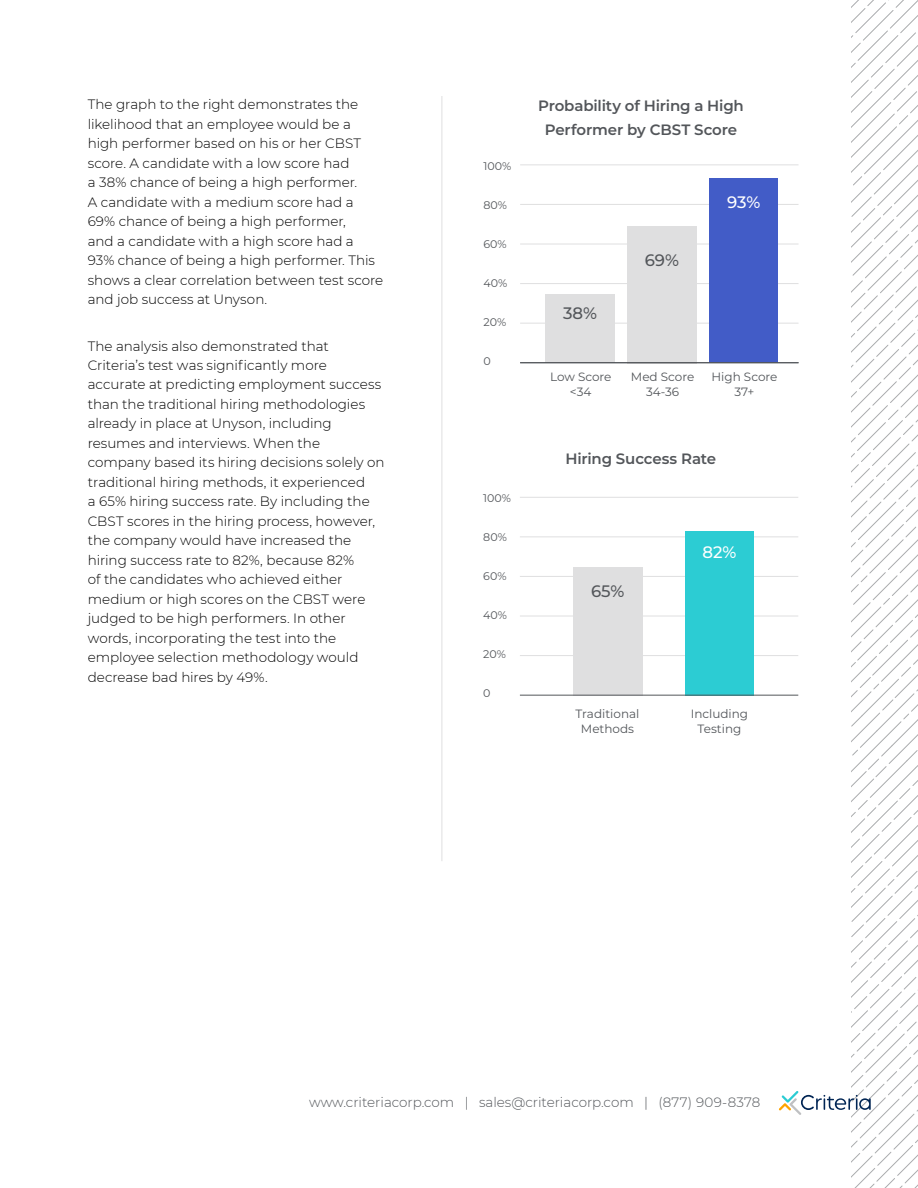
<style>
.page{position:relative;width:918px;height:1188px;background:#fff}
.page>*{position:absolute;margin:0;border:0;box-sizing:border-box;transform-origin:0 0}
.t1{font:500 16.5px "Montserrat";color:#53565a}
.t2{font:500 16.5px "Montserrat";color:#fff}
.t3{font:600 15px/24px "Montserrat";letter-spacing:-.01em;color:#53565a;text-align:center}
.t4{font:300 13.5px/19.5px "Montserrat";color:#000}
.t5{font:300 13.5px "Montserrat";color:#53565a}
.t6{font:12px/14.4px "Montserrat";color:#53565a;text-align:center}
.t7{font:11.1px "Montserrat";color:#53565a}
</style>
<div class="page">
<svg style="left:779px;top:0;width:139px;height:1188px"></svg>
<hr style="left:442px;top:96px;width:1px;height:765px;background:#dfdfe0">
<hr style="left:520px;top:164px;width:279px;height:1px;background:#dfdfe0">
<hr style="left:520px;top:204px;width:279px;height:1px;background:#dfdfe0">
<hr style="left:520px;top:244px;width:279px;height:1px;background:#dfdfe0">
<hr style="left:520px;top:323px;width:279px;height:1px;background:#dfdfe0">
<hr style="left:520px;top:283px;width:279px;height:1px;background:#dfdfe0">
<div style="left:710px;top:179px;width:68px;height:184px;background:#425cc7"></div>
<div style="left:546px;top:295px;width:69px;height:68px;background:#dfdfe0"></div>
<div style="left:628px;top:226px;width:69px;height:137px;background:#dfdfe0"></div>
<hr style="left:520px;top:362px;width:279px;height:1px;background:#53565a">
<hr style="left:520px;top:497px;width:278px;height:1px;background:#dfdfe0">
<hr style="left:520px;top:536px;width:278px;height:1px;background:#dfdfe0">
<hr style="left:520px;top:576px;width:278px;height:1px;background:#dfdfe0">
<hr style="left:520px;top:655px;width:278px;height:1px;background:#dfdfe0">
<hr style="left:520px;top:616px;width:278px;height:1px;background:#dfdfe0">
<div style="left:685px;top:531px;width:69px;height:165px;background:#2cccd3"></div>
<div style="left:573px;top:567px;width:69px;height:129px;background:#dfdfe0"></div>
<hr style="left:520px;top:695px;width:278px;height:1px;background:#53565a">
<p class="t4" style="left:88px;top:94px;width:297px">The graph to the right demonstrates the likelihood that an employee would be a high performer based on his or her CBST score. A candidate with a low score had<br>a 38% chance of being a high performer.<br>A candidate with a medium score had a 69% chance of being a high performer,<br>and a candidate with a high score had a 93% chance of being a high performer. This shows a clear correlation between test score and job success at Unyson.</p>
<p class="t4" style="left:88px;top:336px;width:298px">The analysis also demonstrated that Criteria’s test was significantly more accurate at predicting employment success than the traditional hiring methodologies already in place at Unyson, including resumes and interviews. When the company based its hiring decisions solely on traditional hiring methods, it experienced<br>a 65% hiring success rate. By including the CBST scores in the hiring process, however, the company would have increased the hiring success rate to 82%, because 82%<br>of the candidates who achieved either medium or high scores on the CBST were judged to be high performers. In other words, incorporating the test into the employee selection methodology would decrease bad hires by 49%.</p>
<p class="t7" style="left:484px;top:158px;width:29px">100%</p>
<p class="t7" style="left:484px;top:197px;width:25px">80%</p>
<p class="t7" style="left:484px;top:236px;width:25px">60%</p>
<p class="t7" style="left:484px;top:275px;width:25px">40%</p>
<p class="t7" style="left:484px;top:314px;width:24px">20%</p>
<p class="t7" style="left:484px;top:353px;width:9px">0</p>
<p class="t7" style="left:483px;top:491px;width:29px">100%</p>
<p class="t7" style="left:483px;top:530px;width:25px">80%</p>
<p class="t7" style="left:483px;top:569px;width:25px">60%</p>
<p class="t7" style="left:483px;top:608px;width:25px">40%</p>
<p class="t7" style="left:483px;top:647px;width:24px">20%</p>
<p class="t7" style="left:483px;top:686px;width:9px">0</p>
<p class="t3" style="left:538px;top:93px;width:207px">Probability of Hiring a High<br>Performer by CBST Score</p>
<p class="t1" style="left:563px;top:301px;width:35px">38%</p>
<p class="t6" style="left:550px;top:369px;width:63px">Low Score &lt;34</p>
<p class="t1" style="left:645px;top:249px;width:36px">69%</p>
<p class="t2" style="left:727px;top:191px;width:35px">93%</p>
<p class="t6" style="left:631px;top:369px;width:65px">Med Score<br>34-36</p>
<p class="t6" style="left:712px;top:369px;width:67px">High Score<br>37+</p>
<p class="t3" style="left:565px;top:446px;width:152px">Hiring Success Rate</p>
<p class="t1" style="left:591px;top:579px;width:35px">65%</p>
<p class="t6" style="left:576px;top:706px;width:65px">Traditional<br>Methods</p>
<p class="t2" style="left:702px;top:541px;width:36px">82%</p>
<p class="t6" style="left:691px;top:706px;width:59px">Including<br>Testing</p>
<p class="t5" style="left:309px;top:1093px;width:453px">www.criteriacorp.com | sales@criteriacorp.com | (877) 909-8378</p>
</div>
